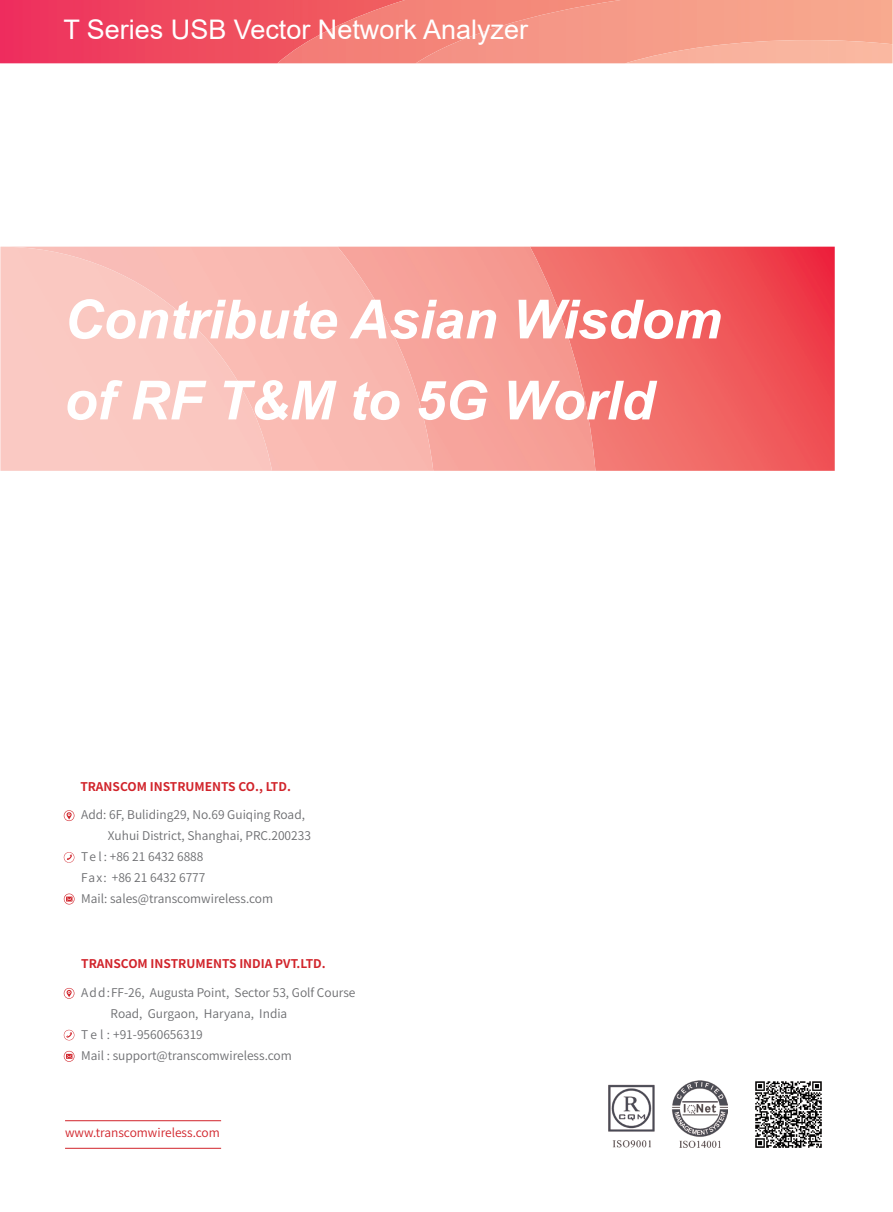
<style>
.page{position:relative;width:893px;height:1212px;background:#fff}
.page>*{position:absolute;margin:0;border:0;box-sizing:border-box;transform-origin:0 0}
.t1{font:italic 700 54px "Arial";color:#fff}
.t2{font:27px "Arial";color:#fff}
.t3{font:12px "Source Han Sans SC";color:#6c6d70}
.t4{font:700 12px "Source Han Sans SC";color:#d1232a}
.t5{font:12px "Source Han Sans SC";color:#d1232a}
</style>
<div class="page">
<img style="left:0;top:0;width:277px;height:63px">
<img style="left:277px;top:0;width:139px;height:63px">
<img style="left:416px;top:0;width:477px;height:63px">
<img style="left:625px;top:40px;width:268px;height:23px">
<img style="left:595px;top:247px;width:240px;height:224px">
<img style="left:433px;top:247px;width:162px;height:224px">
<img style="left:272px;top:247px;width:161px;height:224px">
<img style="left:0;top:247px;width:272px;height:224px">
<img style="left:608px;top:1080px;width:120px;height:67px">
<hr style="left:65px;top:1120px;width:156px;height:1px;background:#d1232a">
<hr style="left:65px;top:1148px;width:156px;height:1px;background:#d1232a">
<img style="left:755px;top:1081px;width:67px;height:67px">
<svg style="left:64px;top:852px;width:10px;height:11px"></svg>
<svg style="left:64px;top:893px;width:11px;height:11px"></svg>
<svg style="left:64px;top:810px;width:10px;height:11px"></svg>
<svg style="left:64px;top:1030px;width:10px;height:10px"></svg>
<svg style="left:64px;top:1051px;width:10px;height:11px"></svg>
<svg style="left:64px;top:988px;width:10px;height:11px"></svg>
<h2 class="t2" style="left:63px;top:11px;width:466px">T Series USB Vector Network Analyzer</h2>
<p class="t1" style="left:64px;top:283px;width:659px">Contribute Asian Wisdom</p>
<p class="t1" style="left:64px;top:364px;width:591px">of RF T&amp;M to 5G World</p>
<p class="t4" style="left:80px;top:780px;width:212px">TRANSCOM INSTRUMENTS CO., LTD.</p>
<p class="t3" style="left:81px;top:808px;width:225px">Add: 6F, Buliding29, No.69 Guiqing Road,</p>
<p class="t3" style="left:108px;top:829px;width:204px">Xuhui District, Shanghai, PRC.200233</p>
<p class="t3" style="left:81px;top:850px;width:124px">Te l : +86 21 6432 6888</p>
<p class="t3" style="left:81px;top:871px;width:126px">Fax: +86 21 6432 6777</p>
<p class="t3" style="left:81px;top:892px;width:193px">Mail: sales@transcomwireless.com</p>
<p class="t4" style="left:81px;top:957px;width:246px">TRANSCOM INSTRUMENTS INDIA PVT.LTD.</p>
<p class="t3" style="left:81px;top:986px;width:276px">Add:FF-26, Augusta Point, Sector 53, Golf Course</p>
<p class="t3" style="left:111px;top:1007px;width:178px">Road, Gurgaon, Haryana, India</p>
<p class="t3" style="left:81px;top:1028px;width:123px">T e l : +91-9560656319</p>
<p class="t3" style="left:81px;top:1049px;width:212px">Mail : support@transcomwireless.com</p>
<p class="t5" style="left:65px;top:1125px;width:156px">www.transcomwireless.com</p>
</div>
